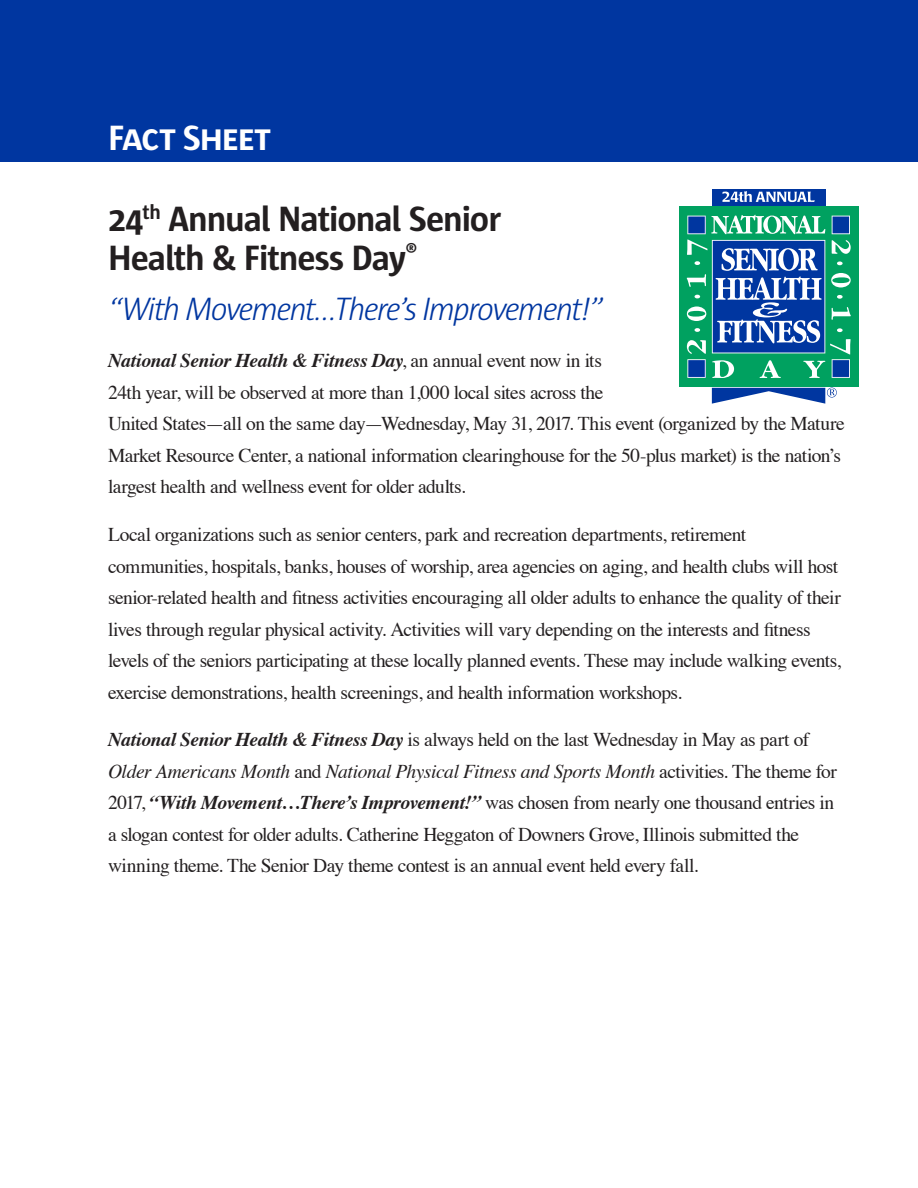
<style>
.page{position:relative;width:918px;height:1188px;background:#fff}
.page>*{position:absolute;margin:0;border:0;box-sizing:border-box;transform-origin:0 0}
.t1{font:700 36px/39px "Sun";letter-spacing:-.03em;color:#231f20}
.t2{font:700 36px "Sun";letter-spacing:-.045em;color:#fff}
.t3{font:italic 300 33px "Sun";letter-spacing:-.065em;color:#0036a0}
.t4{font:19.5px/31.5px "Times";letter-spacing:-.03em;color:#231f20}
.s1{font-weight:700;font-style:italic}
.s2{font-style:italic}
</style>
<div class="page">
<div style="left:0;top:0;width:918px;height:162px;background:#0036a0"></div>
<div style="left:679px;top:206px;width:179px;height:180px;background:#00a160"></div>
<div style="left:712px;top:189px;width:113px;height:16px;background:#0036a0"></div>
<svg style="left:722px;top:191px;width:93px;height:11px"></svg>
<svg style="left:712px;top:388px;width:125px;height:16px"></svg>
<svg style="left:687px;top:215px;width:164px;height:163px"></svg>
<h1 class="t2" style="left:108px;top:118px;width:165px">Fact Sheet</h1>
<h1 class="t1" style="left:108px;top:199px;width:395px">24<sup>th</sup> Annual National Senior<br>Health &amp; Fitness Day<sup>®</sup></h1>
<h2 class="t3" style="left:108px;top:291px;width:497px">“With Movement…There’s Improvement!”</h2>
<p class="t4" style="left:108px;top:344px;width:738px"><span class="s1">National Senior Health &amp; Fitness Day</span>, an annual event now in its<br>24th year, will be observed at more than 1,000 local sites across the<br>United States—all on the same day—Wednesday, May 31, 2017. This event (organized by the Mature Market Resource Center, a national information clearinghouse for the 50-plus market) is the nation’s largest health and wellness event for older adults.</p>
<p class="t4" style="left:108px;top:517px;width:735px">Local organizations such as senior centers, park and recreation departments, retirement communities, hospitals, banks, houses of worship, area agencies on aging, and health clubs will host senior-related health and fitness activities encouraging all older adults to enhance the quality of their lives through regular physical activity. Activities will vary depending on the interests and fitness levels of the seniors participating at these locally planned events. These may include walking events, exercise demonstrations, health screenings, and health information workshops.</p>
<p class="t4" style="left:108px;top:722px;width:730px"><span class="s1">National Senior Health &amp; Fitness Day</span> is always held on the last Wednesday in May as part of <span class="s2">Older Americans Month</span> and <span class="s2">National Physical Fitness and Sports Month</span> activities. The theme for 2017, <span class="s1">“With Movement…There’s Improvement!”</span> was chosen from nearly one thousand entries in a slogan contest for older adults. Catherine Heggaton of Downers Grove, Illinois submitted the winning theme. The Senior Day theme contest is an annual event held every fall.</p>
</div>
